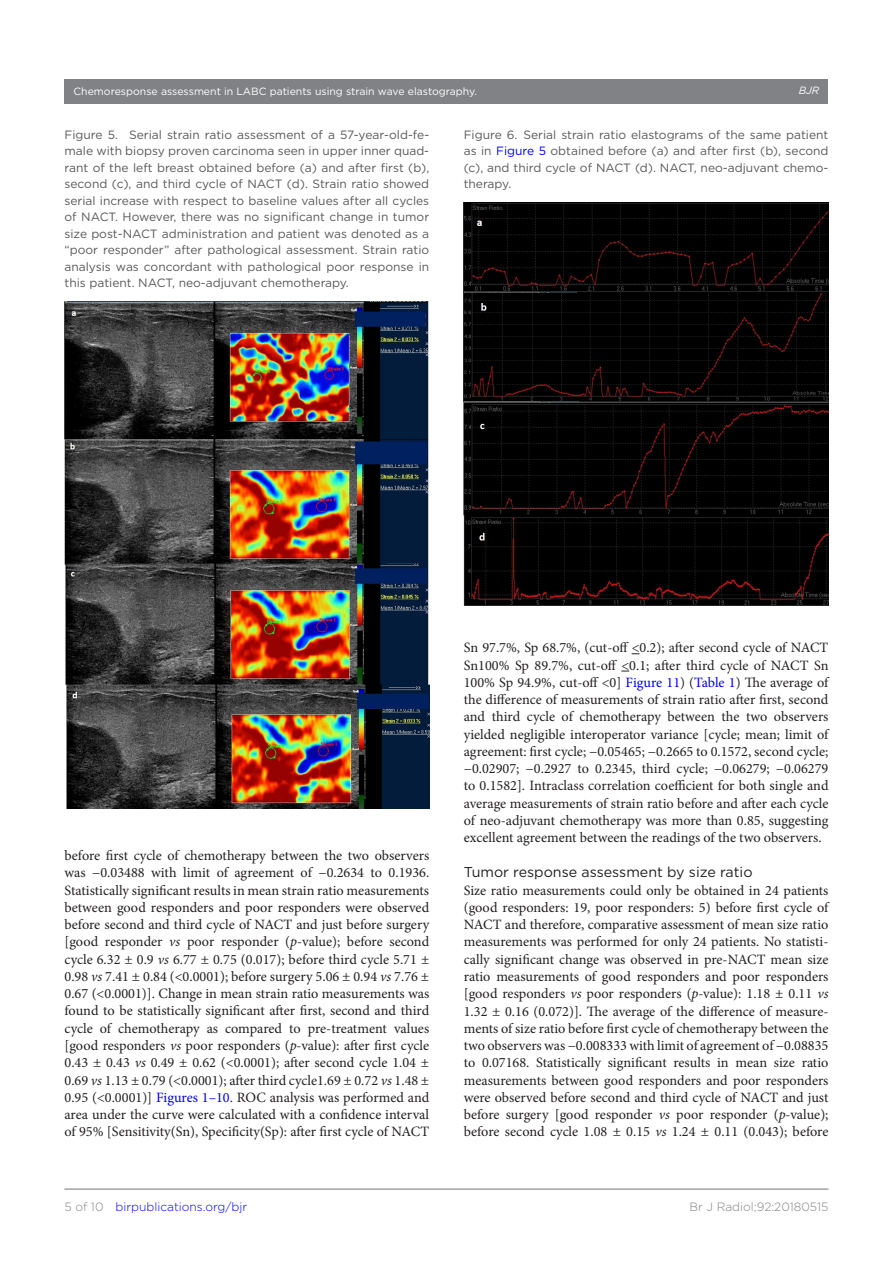
<style>
.page{position:relative;width:893px;height:1263px;background:#fff}
.page>*{position:absolute;margin:0;border:0;box-sizing:border-box;transform-origin:0 0}
.t1{font:14.25px/17.2px "Minion Pro";color:#231f20;text-align:justify}
.t2{font:14.25px "Gotham";color:#231f20}
.t3{font:12px/16.5px "Gotham";color:#57585a;text-align:justify}
.t4{font:300 12px "Gotham";color:#00f}
.t5{font:300 12px "Gotham";color:#808285}
.t6{font:10.5px "Gotham";color:#fff}
.t7{font:italic 10.5px "Gotham";color:#fff}
.s1{color:#00f}
.s2{font-style:italic}
.s3{color:#808285}
</style>
<div class="page">
<hr style="left:64px;top:1188px;width:764px;height:2px;background:#808285">
<div style="left:64px;top:79px;width:764px;height:24px;background:#808285"></div>
<img style="left:64px;top:301px;width:365px;height:507px">
<img style="left:464px;top:202px;width:364px;height:404px">
<p class="t6" style="left:74px;top:85px;width:405px">Chemoresponse assessment in LABC patients using strain wave elastography.</p>
<p class="t7" style="left:799px;top:85px;width:22px">BJR</p>
<p class="t3" style="left:64px;top:126px;width:366px">Figure 5. Serial strain ratio assessment of a 57-year-old-fe&shy;male with biopsy proven carcinoma seen in upper inner quad&shy;rant of the left breast obtained before (a) and after first (b), second (c), and third cycle of NACT (d). Strain ratio showed serial increase with respect to baseline values after all cycles of NACT. However, there was no significant change in tumor size post-NACT administration and patient was denoted as a “poor responder” after pathological assessment. Strain ratio analysis was concordant with pathological poor response in this patient. NACT, neo-adjuvant chemotherapy.</p>
<p class="t3" style="left:464px;top:126px;width:366px">Figure 6. Serial strain ratio elastograms of the same patient as in <span class="s1">Figure 5</span> obtained before (a) and after first (b), second (c), and third cycle of NACT (d). NACT, neo-adjuvant chemo&shy;therapy.</p>
<p class="t1" style="left:64px;top:847px;width:366px">before first cycle of chemotherapy between the two observers was −0.03488 with limit of agreement of −0.2634 to 0.1936.<br>Statistically significant results in mean strain ratio measurements between good responders and poor responders were observed before second and third cycle of NACT and just before surgery [good responder <span class="s2">vs</span> poor responder (<span class="s2">p</span>-value); before second cycle 6.32 ± 0.9 <span class="s2">vs</span> 6.77 ± 0.75 (0.017); before third cycle 5.71 ± 0.98 <span class="s2">vs</span> 7.41 ± 0.84 (&lt;0.0001); before surgery 5.06 ± 0.94 <span class="s2">vs</span> 7.76 ± 0.67 (&lt;0.0001)]. Change in mean strain ratio measurements was found to be statistically significant after first, second and third cycle of chemotherapy as compared to pre-treatment values [good responders <span class="s2">vs</span> poor responders (<span class="s2">p-</span>value): after first cycle 0.43 ± 0.43 <span class="s2">vs</span> 0.49 ± 0.62 (&lt;0.0001); after second cycle 1.04 ± 0.69 <span class="s2">vs</span> 1.13 ± 0.79 (&lt;0.0001); after third cycle1.69 ± 0.72 <span class="s2">vs</span> 1.48 ± 0.95 (&lt;0.0001)] <span class="s1">Figures 1–10</span>. ROC analysis was performed and area under the curve were calculated with a confidence interval of 95% [Sensitivity(Sn), Specificity(Sp): after first cycle of NACT</p>
<p class="t1" style="left:464px;top:639px;width:366px">Sn 97.7%, Sp 68.7%, (cut-off &lt;0.2); after second cycle of NACT Sn100% Sp 89.7%, cut-off &lt;0.1; after third cycle of NACT Sn 100% Sp 94.9%, cut-off &lt;0] <span class="s1">Figure 11</span>) (<span class="s1">Table 1</span>) The average of the difference of measurements of strain ratio after first, second and third cycle of chemotherapy between the two observers yielded negligible interoperator variance [cycle; mean; limit of agreement: first cycle; −0.05465; −0.2665 to 0.1572, second cycle; −0.02907; −0.2927 to 0.2345, third cycle; −0.06279; −0.06279 to 0.1582]. Intraclass correlation coefficient for both single and average measurements of strain ratio before and after each cycle of neo-adjuvant chemotherapy was more than 0.85, suggesting excellent agreement between the readings of the two observers.</p>
<p class="t2" style="left:464px;top:862px;width:290px">Tumor response assessment by size ratio</p>
<p class="t1" style="left:464px;top:881px;width:366px">Size ratio measurements could only be obtained in 24 patients (good responders: 19, poor responders: 5) before first cycle of NACT and therefore, comparative assessment of mean size ratio measurements was performed for only 24 patients. No statisti&shy;cally significant change was observed in pre-NACT mean size ratio measurements of good responders and poor responders [good responders <span class="s2">vs</span> poor responders (<span class="s2">p-</span>value): 1.18 ± 0.11 <span class="s2">vs </span>1.32 ± 0.16 (0.072)]. The average of the difference of measure&shy;ments of size ratio before first cycle of chemotherapy between the two observers was −0.008333 with limit of agreement of −0.08835 to 0.07168. Statistically significant results in mean size ratio measurements between good responders and poor responders were observed before second and third cycle of NACT and just before surgery [good responder <span class="s2">vs</span> poor responder (<span class="s2">p-</span>value); before second cycle 1.08 ± 0.15 <span class="s2">vs</span> 1.24 ± 0.11 (0.043); before</p>
<p class="t4" style="left:64px;top:1199px;width:184px"><span class="s3">5 of 10</span> birpublications.org/bjr</p>
<p class="t5" style="left:689px;top:1199px;width:140px">Br J Radiol;92:20180515</p>
</div>
